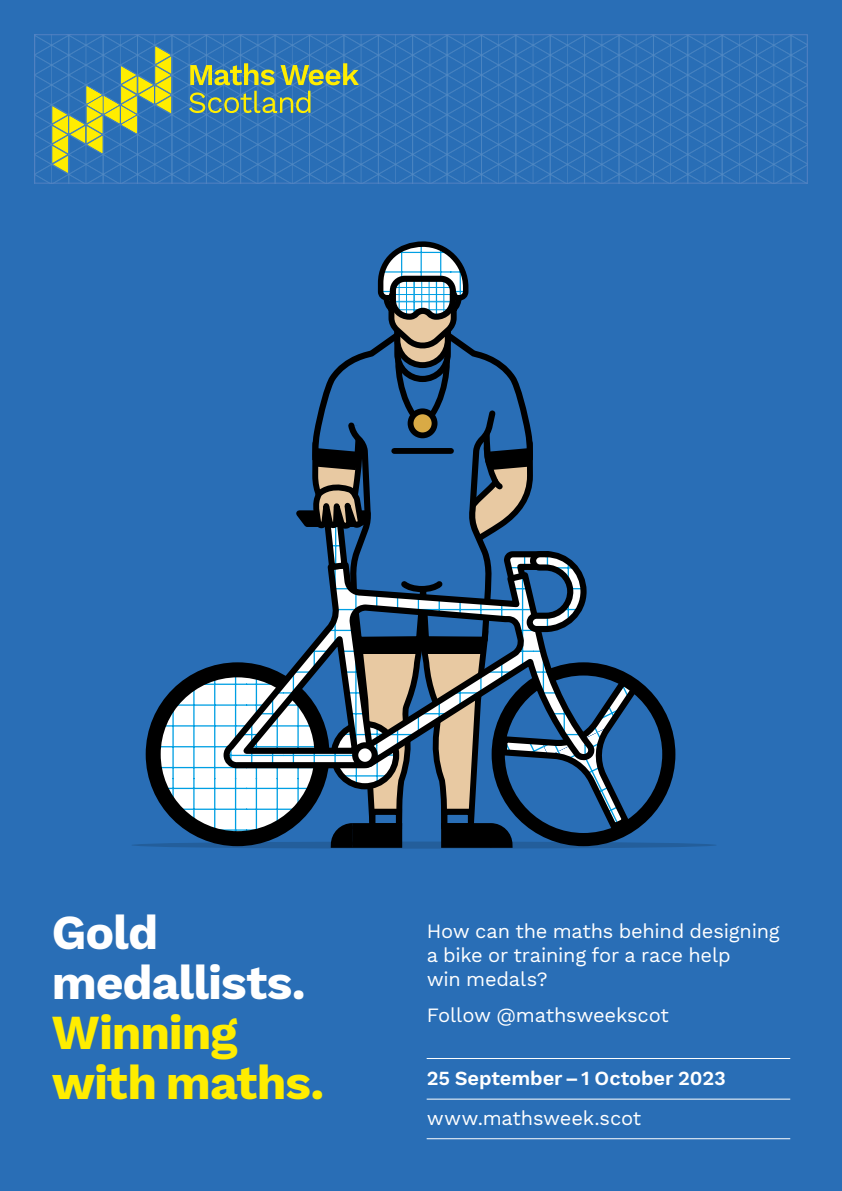
<style>
.page{position:relative;width:842px;height:1191px;background:#296eb6}
.page>*{position:absolute;margin:0;border:0;box-sizing:border-box;transform-origin:0 0}
.t1{font:700 48px/50px "Work Sans";letter-spacing:-.025em;color:#ffed00}
.t2{font:700 48px/50px "Work Sans";letter-spacing:-.02em;color:#fff}
.t3{font:20px/24px "Work Sans";letter-spacing:-.01em;color:#fff}
.t4{font:600 20px "Work Sans";letter-spacing:-.005em;color:#fff}
</style>
<div class="page">
<svg style="left:36px;top:36px;width:770px;height:146px"></svg>
<div style="left:34px;top:34px;width:774px;height:150px;border:1px solid #5381c2"></div>
<svg style="left:145px;top:241px;width:532px;height:608px"></svg>
<svg style="left:131px;top:841px;width:586px;height:7px;background:#15395f"></svg>
<hr style="left:427px;top:1058px;width:363px;height:1px;background:#fff">
<hr style="left:427px;top:1098px;width:363px;height:1px;background:#fff">
<hr style="left:427px;top:1138px;width:363px;height:1px;background:#fff">
<h1 class="t2" style="left:52px;top:910px;width:255px">Gold medallists.</h1>
<h1 class="t1" style="left:52px;top:1010px;width:274px">Winning with maths.</h1>
<p class="t3" style="left:427px;top:920px;width:355px">How can the maths behind designing a bike or training for a race help<br>win medals?</p>
<p class="t3" style="left:427px;top:1004px;width:244px">Follow @mathsweekscot</p>
<p class="t4" style="left:427px;top:1067px;width:301px">25 September –1 October 2023</p>
<p class="t3" style="left:427px;top:1107px;width:216px">www.mathsweek.scot</p>
</div>
